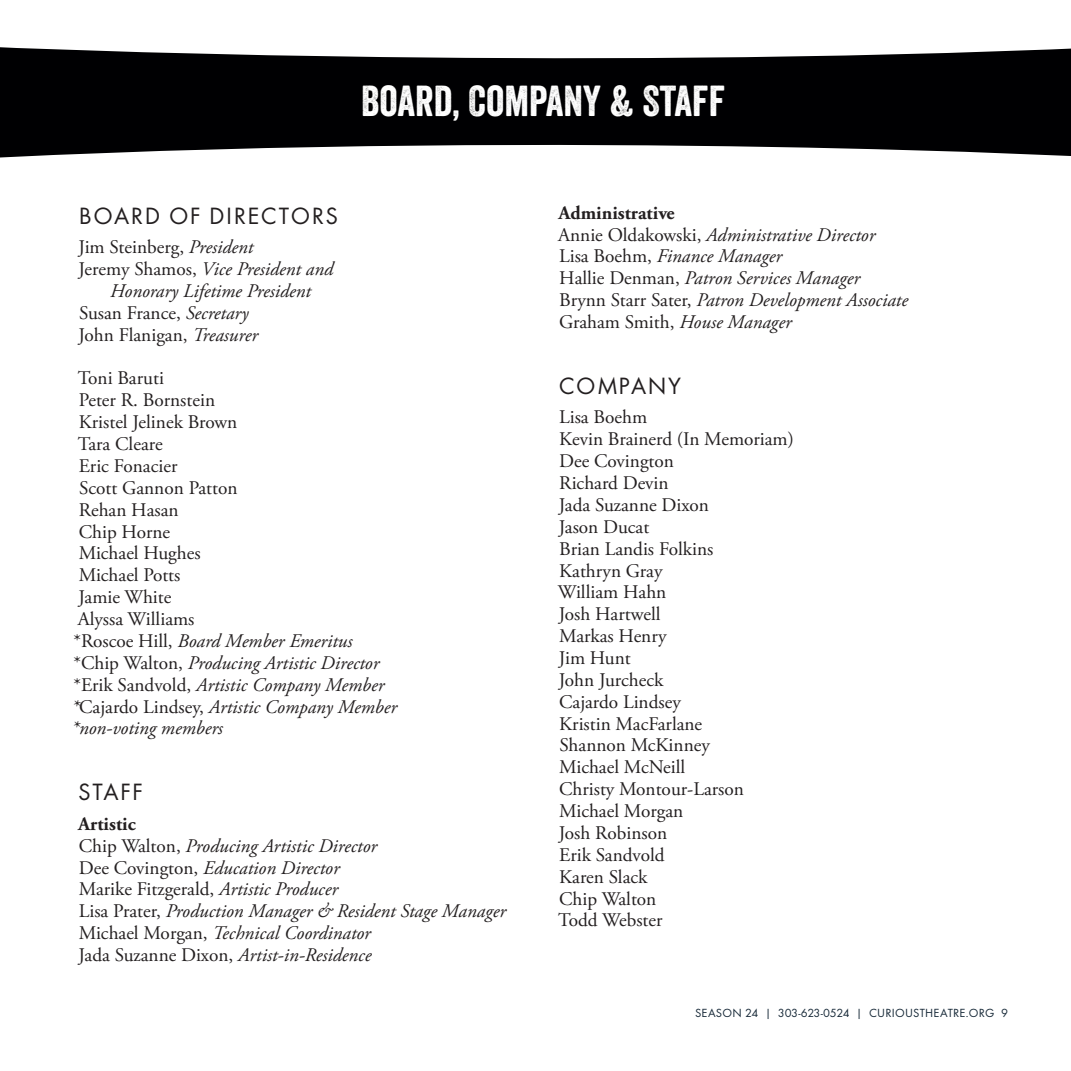
<style>
.page{position:relative;width:1071px;height:1071px;background:#fff}
.page>*{position:absolute;margin:0;border:0;box-sizing:border-box;transform-origin:0 0}
.t1{font:42px "Veneer";color:#fff}
.t2{font:24.5px "Futura Book DTC";letter-spacing:.06em;color:#231f20}
.t3{font:italic 19.25px/21.9px "Adobe Garamond Pro";color:#231f20}
.t4{font:19.25px/21.9px "Adobe Garamond Pro";color:#231f20}
.t5{font:12.25px "Futura Book DTC";letter-spacing:.02em;color:#172938}
.s1{font-style:italic}
.s2{font-style:normal}
.s3{font-weight:700;font-style:normal}
</style>
<div class="page">
<svg style="left:0;top:47px;width:1071px;height:111px;background:#262628"></svg>
<h1 class="t1" style="left:361px;top:75px;width:366px">BOARD, COMPANY &amp; STAFF</h1>
<p class="t2" style="left:79px;top:201px;width:261px">BOARD OF DIRECTORS</p>
<p class="t4" style="left:79px;top:237px;width:176px">Jim Steinberg, <span class="s1">President</span></p>
<p class="t3" style="left:79px;top:259px;width:256px"><span class="s2">Jeremy Shamos,</span> Vice President and</p>
<p class="t3" style="left:110px;top:280px;width:202px">Honorary Lifetime President</p>
<p class="t4" style="left:79px;top:303px;width:171px">Susan France, <span class="s1">Secretary</span></p>
<p class="t4" style="left:79px;top:324px;width:181px">John Flanigan, <span class="s1">Treasurer</span></p>
<p class="t4" style="left:78px;top:368px;width:88px">Toni Baruti</p>
<p class="t4" style="left:79px;top:390px;width:138px">Peter R. Bornstein</p>
<p class="t4" style="left:79px;top:412px;width:160px">Kristel Jelinek Brown</p>
<p class="t4" style="left:78px;top:434px;width:86px">Tara Cleare</p>
<p class="t4" style="left:79px;top:456px;width:100px">Eric Fonacier</p>
<p class="t4" style="left:79px;top:477px;width:160px">Scott Gannon Patton</p>
<p class="t4" style="left:79px;top:499px;width:101px">Rehan Hasan</p>
<p class="t4" style="left:79px;top:521px;width:93px">Chip Horne</p>
<p class="t4" style="left:79px;top:543px;width:123px">Michael Hughes</p>
<p class="t4" style="left:79px;top:565px;width:103px">Michael Potts</p>
<p class="t4" style="left:79px;top:587px;width:94px">Jamie White</p>
<p class="t4" style="left:78px;top:609px;width:118px">Alyssa Williams</p>
<p class="t3" style="left:73px;top:630px;width:281px"><span class="s2">*Roscoe Hill,</span> Board Member Emeritus</p>
<p class="t3" style="left:73px;top:652px;width:307px"><span class="s2">*Chip Walton,</span> Producing Artistic Director</p>
<p class="t3" style="left:73px;top:674px;width:313px"><span class="s2">*Erik Sandvold,</span> Artistic Company Member</p>
<p class="t3" style="left:71px;top:696px;width:327px">*<span class="s2">Cajardo Lindsey,</span> Artistic Company Member</p>
<p class="t3" style="left:71px;top:718px;width:153px">*non-voting members</p>
<p class="t2" style="left:78px;top:778px;width:66px">STAFF</p>
<p class="t3" style="left:78px;top:813px;width:429px"><span class="s3">Artistic<br></span><span class="s2">Chip Walton,</span> Producing Artistic Director<br><span class="s2">Dee Covington,</span> Education Director<br><span class="s2">Marike Fitzgerald,</span> Artistic Producer<br><span class="s2">Lisa Prater,</span> Production Manager &amp; Resident Stage Manager <span class="s2">Michael Morgan,</span> Technical Coordinator<br><span class="s2">Jada Suzanne Dixon,</span> Artist-in-Residence</p>
<p class="t3" style="left:558px;top:202px;width:351px"><span class="s3">Administrative<br></span><span class="s2">Annie Oldakowski,</span> Administrative Director <span class="s2">Lisa Boehm,</span> Finance Manager<br><span class="s2">Hallie Denman,</span> Patron Services Manager <span class="s2">Brynn Starr Sater,</span> Patron Development Associate <span class="s2">Graham Smith,</span> House Manager</p>
<p class="t2" style="left:559px;top:372px;width:124px">COMPANY</p>
<p class="t4" style="left:558px;top:407px;width:238px">Lisa Boehm<br>Kevin Brainerd (In Memoriam)<br>Dee Covington<br>Richard Devin<br>Jada Suzanne Dixon<br>Jason Ducat<br>Brian Landis Folkins<br>Kathryn Gray<br>William Hahn<br>Josh Hartwell<br>Markas Henry<br>Jim Hunt<br>John Jurcheck<br>Cajardo Lindsey<br>Kristin MacFarlane<br>Shannon McKinney<br>Michael McNeill<br>Christy Montour-Larson<br>Michael Morgan<br>Josh Robinson<br>Erik Sandvold<br>Karen Slack<br>Chip Walton<br>Todd Webster</p>
<p class="t5" style="left:695px;top:1006px;width:314px">SEASON 24 | 303-623-0524 | CURIOUSTHEATRE.ORG 9</p>
</div>
